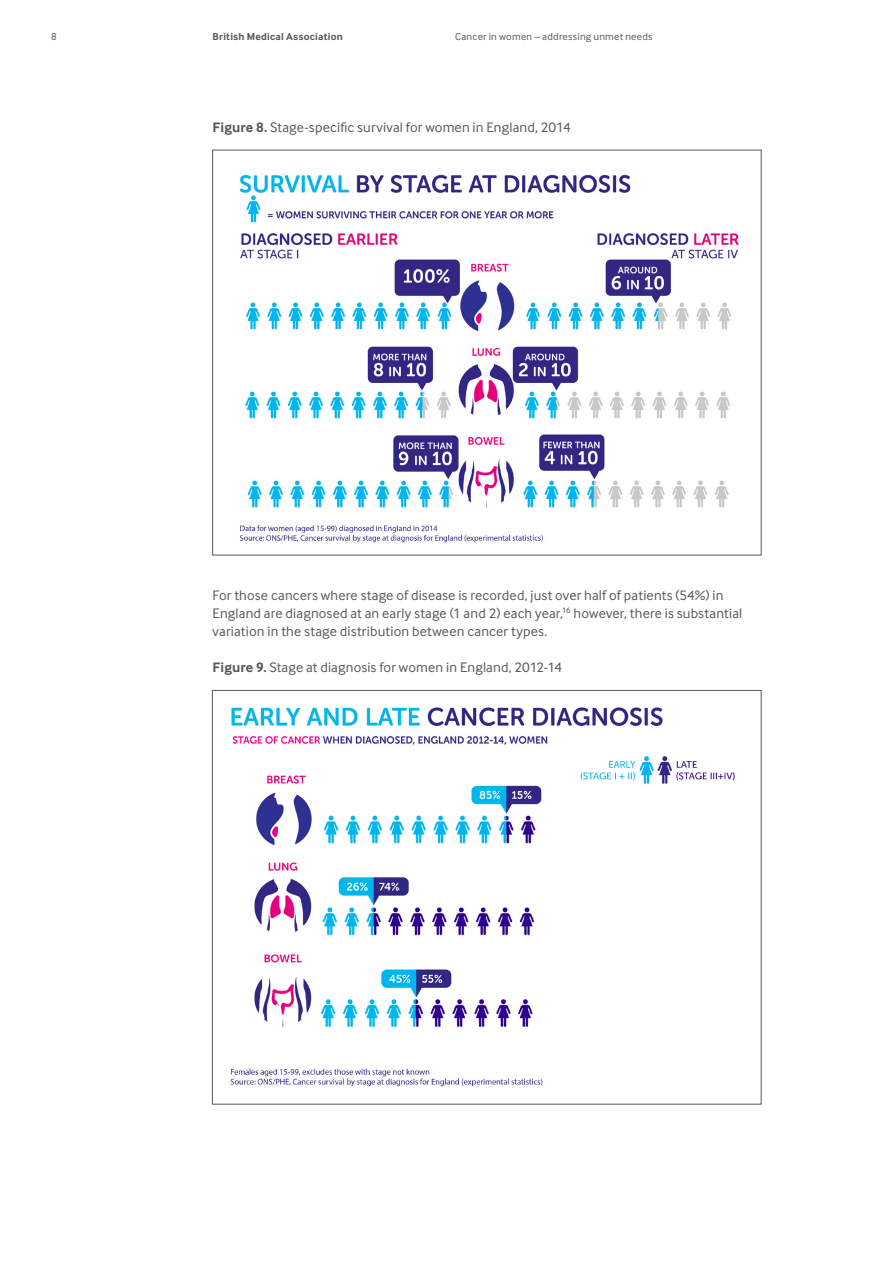
<style>
.page{position:relative;width:893px;height:1263px;background:#fff}
.page>*{position:absolute;margin:0;border:0;box-sizing:border-box;transform-origin:0 0}
.t1{font:14.25px/18px "Inter Face";letter-spacing:.01em;color:#575756}
.t2{font:10.5px "Inter Face";letter-spacing:.025em;color:#575756}
.t3{font:700 10.5px "Inter Face";letter-spacing:.02em;color:#575756}
.s1{font-weight:700}
</style>
<div class="page">
<img style="left:239px;top:174px;width:500px;height:369px">
<img style="left:230px;top:707px;width:505px;height:380px">
<p class="t2" style="left:51px;top:31px;width:7px">8</p>
<p class="t3" style="left:213px;top:30px;width:132px">British Medical Association</p>
<p class="t2" style="left:455px;top:31px;width:199px">Cancer in women – addressing unmet needs</p>
<p class="t1" style="left:213px;top:118px;width:360px"><span class="s1">Figure 8.</span> Stage-specific survival for women in England, 2014</p>
<p class="t1" style="left:213px;top:586px;width:531px">For those cancers where stage of disease is recorded, just over half of patients (54%) in<br>England are diagnosed at an early stage (1 and 2) each year,<sup>16</sup> however, there is substantial variation in the stage distribution between cancer types.</p>
<p class="t1" style="left:213px;top:658px;width:351px"><span class="s1">Figure 9.</span> Stage at diagnosis for women in England, 2012-14</p>
</div>
